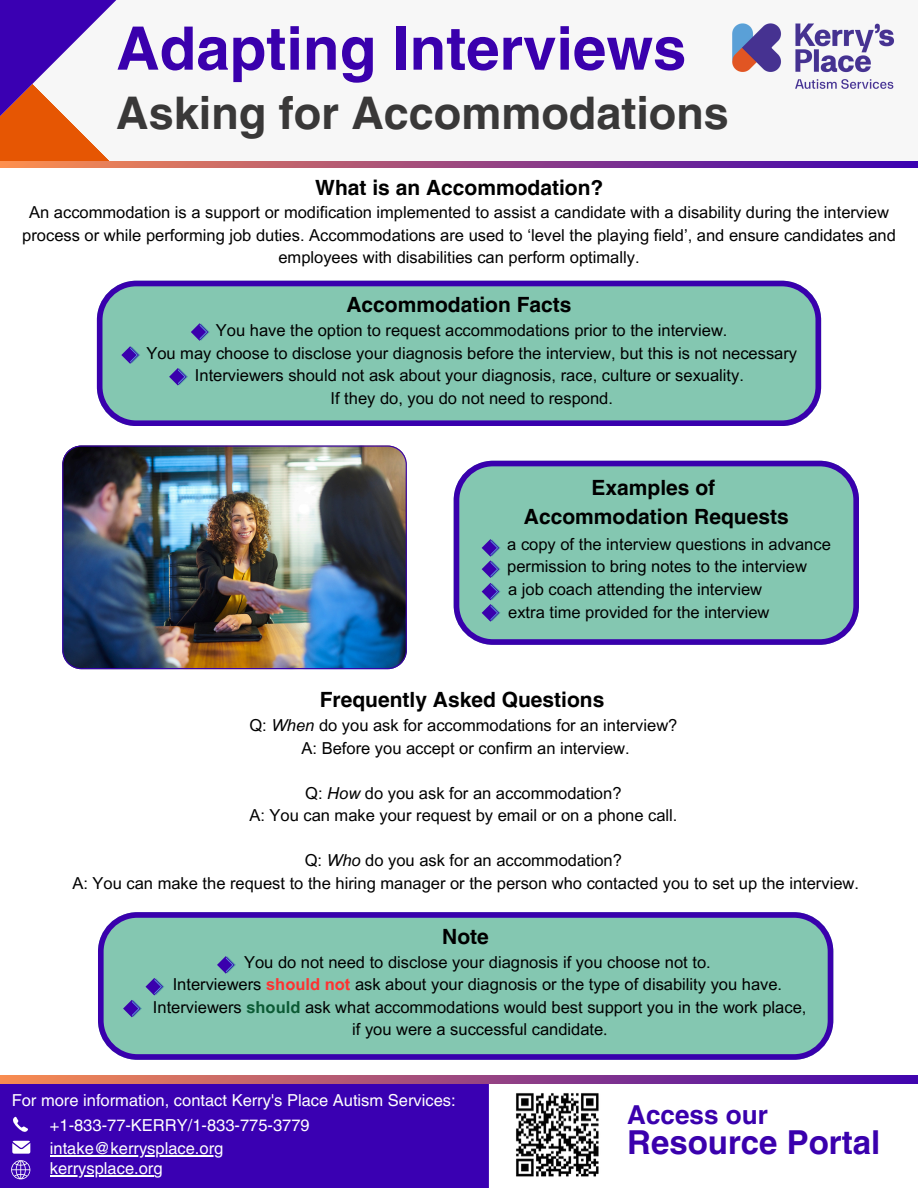
<style>
.page{position:relative;width:918px;height:1188px;background:#fff}
.page>*{position:absolute;margin:0;border:0;box-sizing:border-box;transform-origin:0 0}
.t1{font:700 60px "Helvetica LT Pro";color:#3a00ad}
.t2{font:700 45px "Helvetica LT Pro";color:#393838}
.t3{font:700 33px "Helvetica LT Pro";color:#3a00ad}
.t4{font:700 26.1px "Helvetica LT Pro";color:#3a00ad}
.t5{font:700 21px/29.2px "Helvetica LT Pro";color:#000;text-align:center}
.t6{font:16.5px/22.5px "Arial MT Pro";color:#000;text-align:center}
.t7{font:16.5px "Helvetica LT Pro";color:#fff}
.s1{font-style:italic}
.s2{font-weight:700;color:#ff3131}
.s3{font-weight:700;color:#0b5a34}
.s4{font-family:"Minion Pro"}
</style>
<div class="page">
<div style="left:0;top:1077px;width:487px;height:111px;background:#3a00b2"></div>
<div style="left:0;top:0;width:918px;height:165px;background:#f7f7f7"></div>
<svg style="left:0;top:0;width:116px;height:162px"></svg>
<svg style="left:0;top:162px;width:918px;height:6px;background:#9b487f"></svg>
<svg style="left:487px;top:1083px;width:431px;height:105px"></svg>
<img style="left:504px;top:1083px;width:107px;height:105px">
<svg style="left:0;top:1076px;width:918px;height:7px;background:#9b487f"></svg>
<svg style="left:13px;top:1117px;width:15px;height:15px"></svg>
<svg style="left:12px;top:1141px;width:18px;height:12px"></svg>
<svg style="left:11px;top:1160px;width:19px;height:19px"></svg>
<hr style="left:50px;top:1175px;width:103px;height:2px;background:#fff">
<hr style="left:50px;top:1155px;width:173px;height:1px;background:#fff">
<img style="left:732px;top:23px;width:162px;height:66px">
<svg style="left:454px;top:461px;width:405px;height:184px;background:#80b7b2"></svg>
<svg style="left:482px;top:539px;width:19px;height:83px;background:#657eb0"></svg>
<svg style="left:97px;top:281px;width:724px;height:145px;background:#7fb7b1"></svg>
<svg style="left:191px;top:323px;width:19px;height:18px"></svg>
<svg style="left:169px;top:368px;width:19px;height:18px"></svg>
<svg style="left:121px;top:346px;width:19px;height:18px"></svg>
<svg style="left:98px;top:912px;width:735px;height:148px;background:#7eb6b1"></svg>
<svg style="left:217px;top:956px;width:19px;height:18px"></svg>
<svg style="left:123px;top:978px;width:41px;height:39px;background:#75a3b0"></svg>
<img style="left:62px;top:446px;width:344px;height:223px">
<p class="t1" style="left:116px;top:27px;width:572px">Adapting Interviews</p>
<h1 class="t2" style="left:116px;top:97px;width:614px">Asking for Accommodations</h1>
<p class="t5" style="left:315px;top:175px;width:290px">What is an Accommodation?</p>
<p class="t6" style="left:22px;top:203px;width:875px">An accommodation is a support or modification implemented to assist a candidate with a disability during the interview process or while performing job duties. Accommodations are used to ‘level the playing field’, and ensure candidates and employees with disabilities can perform optimally.</p>
<h4 class="t5" style="left:346px;top:292px;width:227px">Accommodation Facts</h4>
<p class="t6" style="left:216px;top:322px;width:513px">You have the option to request accommodations prior to the interview.</p>
<p class="t6" style="left:146px;top:344px;width:652px">You may choose to disclose your diagnosis before the interview, but this is not necessary</p>
<p class="t6" style="left:195px;top:367px;width:551px">Interviewers should not ask about your diagnosis, race, culture or sexuality.</p>
<p class="t6" style="left:331px;top:389px;width:284px">If they do, you do not need to respond.</p>
<p class="t5" style="left:524px;top:475px;width:266px">Examples of<br>Accommodation Requests</p>
<p class="t6" style="left:507px;top:535px;width:325px">a copy of the interview questions in advance</p>
<p class="t6" style="left:507px;top:557px;width:301px">permission to bring notes to the interview</p>
<p class="t6" style="left:508px;top:580px;width:255px">a job coach attending the interview</p>
<p class="t6" style="left:508px;top:603px;width:263px">extra time provided for the interview</p>
<p class="t5" style="left:320px;top:687px;width:286px">Frequently Asked Questions</p>
<p class="t6" style="left:249px;top:716px;width:430px">Q: <span class="s1">When</span> do you ask for accommodations for an interview?</p>
<p class="t6" style="left:302px;top:739px;width:330px">A: Before you accept or confirm an interview.</p>
<h4 class="t6" style="left:305px;top:784px;width:318px">Q: <span class="s1">How</span> do you ask for an accommodation?</h4>
<p class="t6" style="left:249px;top:806px;width:430px">A: You can make your request by email or on a phone call.</p>
<p class="t6" style="left:305px;top:851px;width:319px">Q: <span class="s1">Who</span> do you ask for an accommodation?</p>
<p class="t6" style="left:72px;top:874px;width:788px">A: You can make the request to the hiring manager or the person who contacted you to set up the interview.</p>
<p class="t5" style="left:442px;top:924px;width:48px">Note</p>
<h4 class="t6" style="left:153px;top:953px;width:655px">You do not need to disclose your diagnosis if you choose not to.<br>Interviewers <span class="s2">should not</span> ask about your diagnosis or the type of disability you have.<br>Interviewers <span class="s3">should</span> ask what accommodations would best support you in the work place, if you were a successful candidate<span class="s4">.</span></h4>
<p class="t7" style="left:12px;top:1094px;width:445px">For more information, contact Kerry's Place Autism Services:</p>
<h4 class="t7" style="left:50px;top:1120px;width:261px">+1-833-77-KERRY/1-833-775-3779</h4>
<p class="t7" style="left:50px;top:1162px;width:114px">kerrysplace.org</p>
<h4 class="t7" style="left:50px;top:1142px;width:175px">intake@kerrysplace.org</h4>
<h2 class="t4" style="left:627px;top:1105px;width:142px">Access our</h2>
<h2 class="t3" style="left:627px;top:1131px;width:255px">Resource Portal</h2>
</div>
